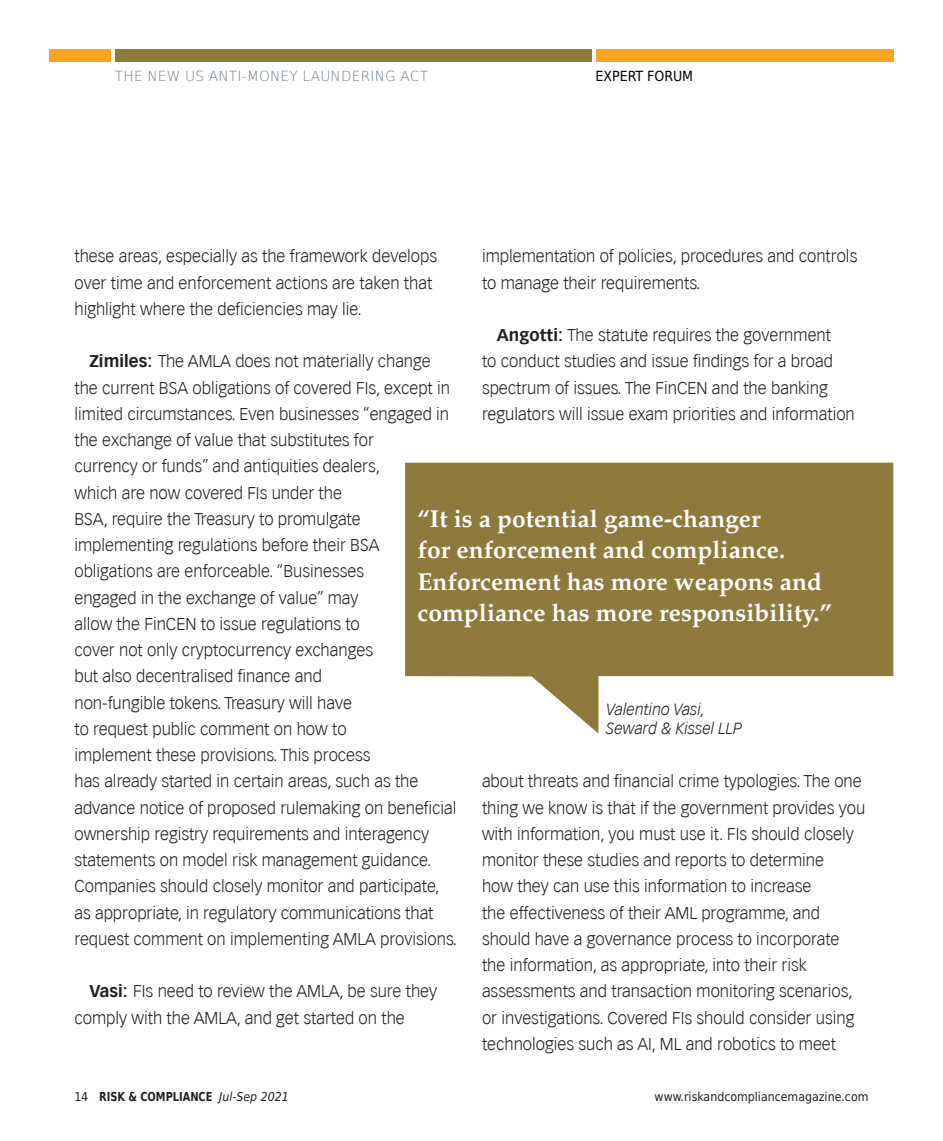
<style>
.page{position:relative;width:943px;height:1141px;background:#fff}
.page>*{position:absolute;margin:0;border:0;box-sizing:border-box;transform-origin:0 0}
.t1{font:700 24.5px/31.5px "Palatino";color:#fff}
.t2{font:300 16.62px/26.2px "Vectora LH";color:#231f20}
.t3{font:italic 300 15.75px/18.9px "Vectora LH";color:#231f20}
.t4{font:200 14px "DejaVu Sans";letter-spacing:.015em;color:#6a7d8b}
.t5{font:14px "DejaVu Sans Condensed";color:#000}
.t6{font:12.25px "DejaVu Sans Condensed";color:#231f20}
.t7{font:700 12.25px "DejaVu Sans";color:#231f20;scale:.8 1}
.s1{font-weight:700}
.s2{font-family:"DejaVu Sans Condensed";font-weight:400}
.s3{font-family:"DejaVu Sans Condensed";font-weight:400;font-style:italic}
</style>
<div class="page">
<div style="left:595px;top:50px;width:298px;height:12px;background:#fca326"></div>
<div style="left:115px;top:50px;width:477px;height:12px;background:#8f7a3d"></div>
<div style="left:50px;top:50px;width:61px;height:12px;background:#fca326"></div>
<svg style="left:405px;top:463px;width:488px;height:271px;fill:#8f7a3d"></svg>
<p class="t4" style="left:115px;top:65px;width:315px">THE NEW US ANTI-MONEY LAUNDERING ACT</p>
<p class="t5" style="left:595px;top:64px;width:99px">EXPERT FORUM</p>
<p class="t2" style="left:74px;top:244px;width:364px">these areas, especially as the framework develops over time and enforcement actions are taken that highlight where the deficiencies may lie.</p>
<p class="t2" style="left:74px;top:349px;width:384px;text-indent:15px"><span class="s1">Zimiles:</span> The AMLA does not materially change the current BSA obligations of covered FIs, except in limited circumstances. Even businesses “engaged in the exchange of value that substitutes for<br>currency or funds” and antiquities dealers,<br>which are now covered FIs under the<br>BSA, require the Treasury to promulgate implementing regulations before their BSA obligations are enforceable. “Businesses<br>engaged in the exchange of value” may<br>allow the FinCEN to issue regulations to<br>cover not only cryptocurrency exchanges<br>but also decentralised finance and<br>non-fungible tokens. Treasury will have<br>to request public comment on how to<br>implement these provisions. This process<br>has already started in certain areas, such as the advance notice of proposed rulemaking on beneficial ownership registry requirements and interagency statements on model risk management guidance.<br>Companies should closely monitor and participate, as appropriate, in regulatory communications that request comment on implementing AMLA provisions.</p>
<p class="t2" style="left:74px;top:979px;width:364px;text-indent:15px"><span class="s1">Vasi:</span> FIs need to review the AMLA, be sure they comply with the AMLA, and get started on the</p>
<p class="t2" style="left:482px;top:244px;width:377px">implementation of policies, procedures and controls to manage their requirements.</p>
<p class="t2" style="left:482px;top:322px;width:374px;text-indent:15px"><span class="s1">Angotti:</span> The statute requires the government<br>to conduct studies and issue findings for a broad spectrum of issues. The FinCEN and the banking regulators will issue exam priorities and information</p>
<h1 class="t1" style="left:417px;top:503px;width:416px">“It is a potential game-changer<br>for enforcement and compliance.<br>Enforcement has more weapons and compliance has more responsibility.”</h1>
<p class="t3" style="left:606px;top:700px;width:137px">Valentino Vasi,<br>Seward &amp; Kissel LLP</p>
<p class="t2" style="left:482px;top:769px;width:385px">about threats and financial crime typologies. The one thing we know is that if the government provides you with information, you must use it. FIs should closely monitor these studies and reports to determine<br>how they can use this information to increase<br>the effectiveness of their AML programme, and should have a governance process to incorporate the information, as appropriate, into their risk assessments and transaction monitoring scenarios, or investigations. Covered FIs should consider using technologies such as AI, ML and robotics to meet</p>
<p class="t7" style="left:74px;top:1086px;width:269px"><span class="s2">14</span> RISK &amp; COMPLIANCE <span class="s3">Jul-Sep 2021</span></p>
<p class="t6" style="left:654px;top:1086px;width:215px">www.riskandcompliancemagazine.com</p>
</div>
